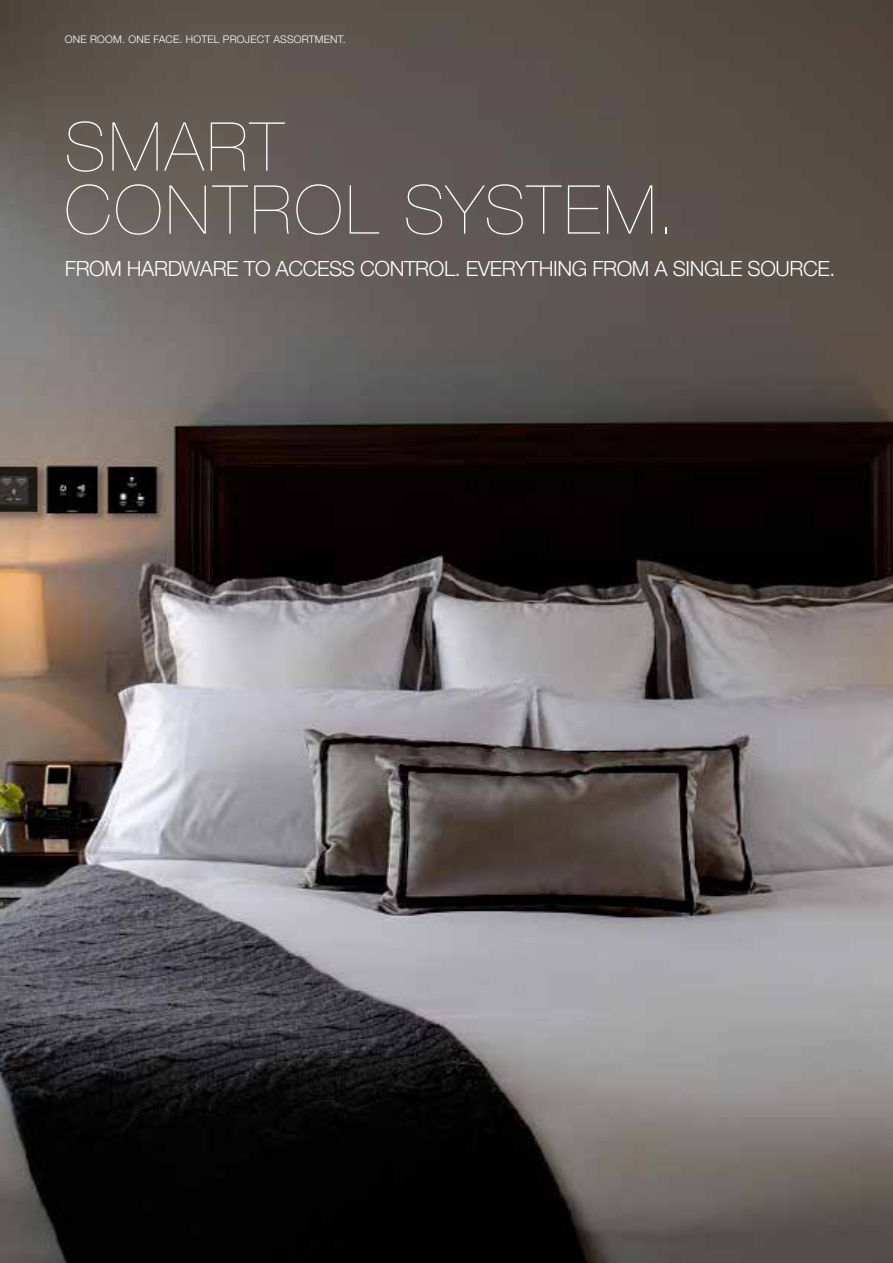
<style>
.page{position:relative;width:893px;height:1263px;background:#fff}
.page>*{position:absolute;margin:0;border:0;box-sizing:border-box;transform-origin:0 0}
.t1{font:300 67.5px/63px "Hafele Helve N Ultra";letter-spacing:.04em;color:#fff}
.t2{font:300 21px "Helvetica Neue LT Std";letter-spacing:-.02em;color:#fff}
.t3{font:10.5px "Hafele Helve N Light";letter-spacing:.02em;color:#fff}
</style>
<div class="page">
<img style="left:0;top:0;width:893px;height:1263px">
<p class="t3" style="left:65px;top:33px;width:282px">ONE ROOM. ONE FACE. HOTEL PROJECT ASSORTMENT.</p>
<h1 class="t1" style="left:65px;top:113px;width:612px">SMART<br>CONTROL SYSTEM.</h1>
<p class="t2" style="left:65px;top:255px;width:772px">FROM HARDWARE TO ACCESS CONTROL. EVERYTHING FROM A SINGLE SOURCE.</p>
</div>
